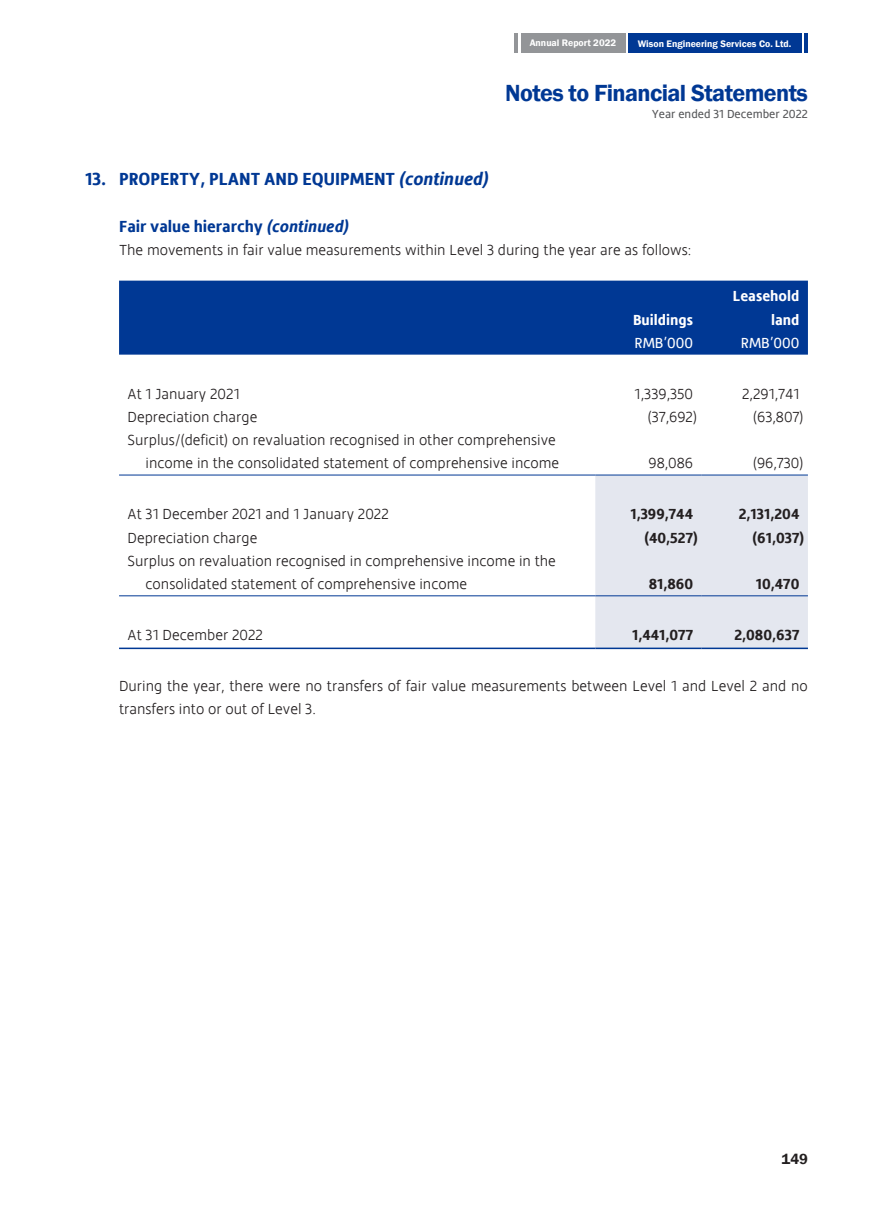
<style>
.page{position:relative;width:893px;height:1212px;background:#fff}
.page>*{position:absolute;margin:0;border:0;box-sizing:border-box;transform-origin:0 0}
.t1{font:600 24px "Franklin Gothic";letter-spacing:-.025em;color:#003894}
.t2{font:700 18px "Hedley New";color:#003894}
.t3{font:700 16.5px "Hedley New";color:#003894}
.t4{font:300 15px/23.2px "Hedley New";color:#231f20}
.t5{font:700 15px "Hedley New";color:#231f20}
.t6{font:700 15px/23.2px "Hedley New";color:#fff;text-align:right}
.t7{font:15px "Hedley New";color:#fff}
.t8{font:600 15px "Franklin Gothic";color:#231f20}
.t9{font:12px "Hedley New";color:#57585a}
.t10{font:600 9.75px "Franklin Gothic";color:#fff}
.s1{font-style:italic}
</style>
<div class="page">
<div style="left:628px;top:34px;width:174px;height:19px;background:#003894"></div>
<div style="left:521px;top:34px;width:104px;height:19px;background:#939598"></div>
<hr style="left:514px;top:34px;width:4px;height:19px;background:#939598">
<hr style="left:804px;top:34px;width:4px;height:19px;background:#003894">
<div style="left:119px;top:281px;width:689px;height:74px;background:#003894"></div>
<div style="left:595px;top:476px;width:213px;height:172px;background:#e4e7ef"></div>
<hr style="left:119px;top:475px;width:476px;height:1px;background:#003894">
<hr style="left:595px;top:475px;width:107px;height:1px;background:#003894">
<hr style="left:702px;top:475px;width:106px;height:1px;background:#003894">
<hr style="left:119px;top:595px;width:476px;height:1px;background:#003894">
<hr style="left:595px;top:595px;width:107px;height:1px;background:#003894">
<hr style="left:702px;top:595px;width:106px;height:1px;background:#003894">
<hr style="left:119px;top:648px;width:476px;height:1px;background:#003894">
<hr style="left:595px;top:648px;width:107px;height:1px;background:#003894">
<hr style="left:702px;top:648px;width:106px;height:1px;background:#003894">
<p class="t10" style="left:530px;top:37px;width:88px">Annual Report 2022</p>
<p class="t10" style="left:638px;top:37px;width:155px">Wison Engineering Services Co. Ltd.</p>
<h1 class="t1" style="left:505px;top:78px;width:304px">Notes to Financial Statements</h1>
<p class="t9" style="left:652px;top:107px;width:158px">Year ended 31 December 2022</p>
<p class="t2" style="left:85px;top:169px;width:405px">13. PROPERTY, PLANT AND EQUIPMENT <span class="s1">(continued)</span></p>
<p class="t3" style="left:119px;top:217px;width:231px">Fair value hierarchy <span class="s1">(continued)</span></p>
<p class="t4" style="left:119px;top:238px;width:574px">The movements in fair value measurements within Level 3 during the year are as follows:</p>
<p class="t6" style="left:633px;top:308px;width:62px">Buildings</p>
<p class="t6" style="left:733px;top:284px;width:68px">Leasehold land</p>
<p class="t7" style="left:635px;top:334px;width:60px">RMB’000</p>
<p class="t7" style="left:741px;top:334px;width:60px">RMB’000</p>
<p class="t4" style="left:128px;top:382px;width:114px">At 1 January 2021</p>
<p class="t4" style="left:635px;top:382px;width:60px">1,339,350</p>
<p class="t4" style="left:742px;top:382px;width:59px">2,291,741</p>
<p class="t4" style="left:128px;top:405px;width:131px">Depreciation charge</p>
<p class="t4" style="left:648px;top:405px;width:51px">(37,692)</p>
<p class="t4" style="left:753px;top:405px;width:52px">(63,807)</p>
<p class="t4" style="left:128px;top:428px;width:433px;text-align:right">Surplus/(deficit) on revaluation recognised in other comprehensive income in the consolidated statement of comprehensive income</p>
<p class="t4" style="left:648px;top:451px;width:46px">98,086</p>
<p class="t4" style="left:753px;top:451px;width:52px">(96,730)</p>
<p class="t4" style="left:128px;top:503px;width:263px">At 31 December 2021 and 1 January 2022</p>
<p class="t5" style="left:630px;top:506px;width:64px">1,399,744</p>
<p class="t5" style="left:739px;top:506px;width:62px">2,131,204</p>
<p class="t4" style="left:128px;top:526px;width:131px">Depreciation charge</p>
<p class="t5" style="left:644px;top:529px;width:56px">(40,527)</p>
<p class="t5" style="left:752px;top:529px;width:54px">(61,037)</p>
<p class="t4" style="left:146px;top:549px;width:412px;text-indent:-18px">Surplus on revaluation recognised in comprehensive income in the consolidated statement of comprehensive income</p>
<p class="t5" style="left:649px;top:576px;width:46px">81,860</p>
<p class="t5" style="left:756px;top:576px;width:45px">10,470</p>
<p class="t4" style="left:128px;top:623px;width:137px">At 31 December 2022</p>
<p class="t5" style="left:632px;top:627px;width:62px">1,441,077</p>
<p class="t5" style="left:734px;top:627px;width:67px">2,080,637</p>
<p class="t4" style="left:119px;top:674px;width:690px">During the year, there were no transfers of fair value measurements between Level 1 and Level 2 and no transfers into or out of Level 3.</p>
<p class="t8" style="left:781px;top:1150px;width:28px">149</p>
</div>
